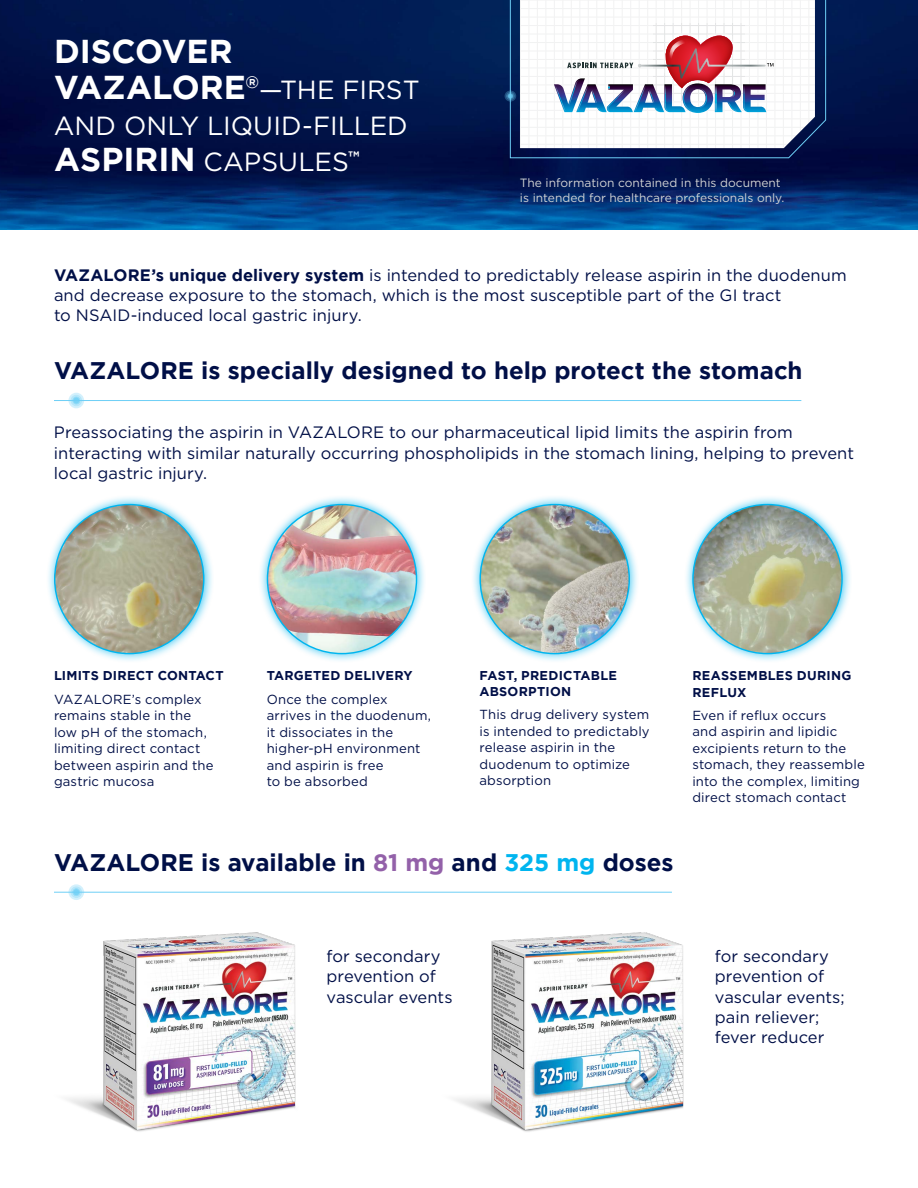
<style>
.page{position:relative;width:918px;height:1188px;background:#fff}
.page>*{position:absolute;margin:0;border:0;box-sizing:border-box;transform-origin:0 0}
.t1{font:700 33px "Gotham";letter-spacing:-.005em;color:#fff}
.t2{font:26.25px/36px "Gotham";color:#fff}
.t3{font:700 24px "Gotham";color:#000f47}
.t4{font:16.5px/20.2px "Gotham";color:#000f47}
.t5{font:13.2px/16.5px "Gotham";letter-spacing:.01em;color:#000f47}
.t6{font:700 12.75px/16.5px "Gotham";letter-spacing:.02em;color:#000f47}
.t7{font:12px/15px "Gotham";color:#d1d3d4}
.s1{font-weight:700;font-size:33px}
.s2{font-weight:700}
.s3{color:#9361a9}
.s4{color:#00b5ef}
</style>
<div class="page">
<img style="left:0;top:0;width:918px;height:230px">
<svg style="left:509px;top:0;width:317px;height:159px"></svg>
<svg style="left:505px;top:91px;width:11px;height:11px"></svg>
<img style="left:654px;top:24px;width:91px;height:8px">
<svg style="left:554px;top:32px;width:219px;height:81px"></svg>
<div style="left:45px;top:495px;width:168px;height:168px;background:#00b5ef;opacity:.75"></div>
<img style="left:55px;top:505px;width:149px;height:149px;border-radius:75px">
<div style="left:258px;top:495px;width:168px;height:168px;background:#00b5ef;opacity:.75"></div>
<img style="left:267px;top:505px;width:150px;height:149px;border-radius:75px">
<div style="left:470px;top:495px;width:169px;height:168px;background:#00b5ef;opacity:.75"></div>
<img style="left:480px;top:505px;width:149px;height:149px;border-radius:75px">
<svg style="left:68px;top:884px;width:16px;height:16px"></svg>
<hr style="left:54px;top:892px;width:618px;height:1px;background:#6dcff6">
<img style="left:455px;top:932px;width:229px;height:200px">
<img style="left:67px;top:932px;width:229px;height:200px">
<svg style="left:68px;top:393px;width:16px;height:15px"></svg>
<hr style="left:54px;top:400px;width:747px;height:1px;background:#6dcff6">
<div style="left:683px;top:495px;width:169px;height:168px;background:#00b5ef;opacity:.75"></div>
<img style="left:693px;top:505px;width:149px;height:149px;border-radius:75px">
<h1 class="t1" style="left:54px;top:32px;width:180px">DISCOVER</h1>
<h2 class="t2" style="left:54px;top:71px;width:367px"><span class="s1">VAZALORE</span><sup>®</sup>—THE FIRST<br>AND ONLY LIQUID-FILLED<br><span class="s1">ASPIRIN</span> CAPSULES<sup>™</sup></h2>
<p class="t7" style="left:520px;top:175px;width:266px">The information contained in this document is intended for healthcare professionals only.</p>
<p class="t4" style="left:54px;top:264px;width:794px"><span class="s2">VAZALORE’s unique delivery system</span> is intended to predictably release aspirin in the duodenum and decrease exposure to the stomach, which is the most susceptible part of the GI tract<br>to NSAID-induced local gastric injury.</p>
<h3 class="t3" style="left:54px;top:357px;width:750px">VAZALORE is specially designed to help protect the stomach</h3>
<p class="t4" style="left:54px;top:422px;width:802px">Preassociating the aspirin in VAZALORE to our pharmaceutical lipid limits the aspirin from interacting with similar naturally occurring phospholipids in the stomach lining, helping to prevent local gastric injury.</p>
<p class="t6" style="left:54px;top:667px;width:171px">LIMITS DIRECT CONTACT</p>
<p class="t5" style="left:54px;top:690px;width:161px">VAZALORE’s complex remains stable in the low pH of the stomach, limiting direct contact between aspirin and the gastric mucosa</p>
<p class="t6" style="left:267px;top:667px;width:147px">TARGETED DELIVERY</p>
<p class="t5" style="left:267px;top:690px;width:166px">Once the complex arrives in the duodenum, it dissociates in the higher-pH environment and aspirin is free<br>to be absorbed</p>
<p class="t6" style="left:480px;top:667px;width:139px">FAST, PREDICTABLE<br>ABSORPTION</p>
<p class="t5" style="left:480px;top:706px;width:172px">This drug delivery system is intended to predictably release aspirin in the duodenum to optimize absorption</p>
<h3 class="t3" style="left:54px;top:848px;width:621px">VAZALORE is available in <span class="s3">81 mg</span> and <span class="s4">325 mg</span> doses</h3>
<p class="t6" style="left:692px;top:667px;width:161px">REASSEMBLES DURING<br>REFLUX</p>
<p class="t5" style="left:692px;top:707px;width:174px">Even if reflux occurs<br>and aspirin and lipidic excipients return to the stomach, they reassemble into the complex, limiting direct stomach contact</p>
<p class="t4" style="left:327px;top:946px;width:128px">for secondary prevention of vascular events</p>
<p class="t4" style="left:715px;top:946px;width:131px">for secondary prevention of vascular events; pain reliever; fever reducer</p>
</div>
